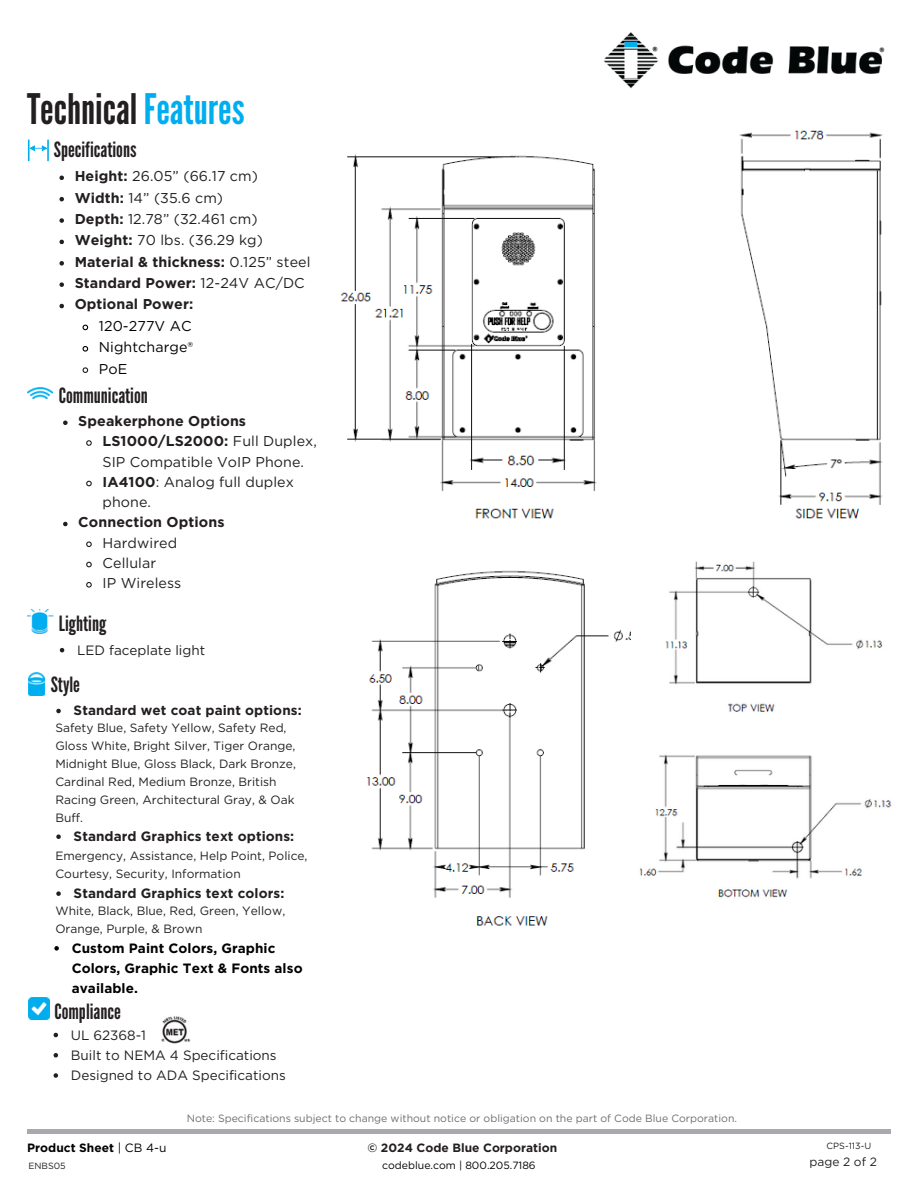
<style>
.page{position:relative;width:918px;height:1188px;background:#fff}
.page>*{position:absolute;margin:0;border:0;box-sizing:border-box;transform-origin:0 0}
.t1{font:42px "League Gothic";color:#231f20}
.t2{font:21px "League Gothic";color:#231f20}
.t3{font:14.25px/20.2px "Gotham";letter-spacing:.005em;color:#231f20}
.t4{font:700 14.25px "Gotham";letter-spacing:.005em;color:#231f20}
.t5{font:14.25px "Gotham";letter-spacing:.005em;color:#000}
.t6{font:700 13.5px "Gotham";letter-spacing:.005em;color:#231f20}
.t7{font:13.5px "Gotham";color:#231f20}
.t8{font:700 13.5px/20.2px "Gotham";letter-spacing:.005em;color:#000}
.t9{font:12px/18px "Gotham";color:#231f20}
.t10{font:700 12px "Gotham";color:#231f20}
.t11{font:700 12px "Gotham";color:#000}
.t12{font:10.5px "Gotham";color:#6d6e70}
.t13{font:10.5px "Gotham";color:#000}
.t14{font:9px "Gotham";color:#231f20}
.s1{color:#00aeef}
.s2{font-weight:700}
.s3{font-weight:400}
</style>
<div class="page">
<img style="left:604px;top:32px;width:281px;height:57px">
<hr style="left:27px;top:1129px;width:864px;height:4px;background:#a7a9ac">
<svg style="left:28px;top:139px;width:21px;height:22px"></svg>
<img style="left:27px;top:610px;width:27px;height:25px">
<img style="left:28px;top:673px;width:16px;height:22px">
<img style="left:28px;top:998px;width:22px;height:21px">
<img style="left:161px;top:1016px;width:29px;height:28px">
<img style="left:27px;top:387px;width:26px;height:12px">
<img style="left:340px;top:130px;width:543px;height:389px">
<div style="left:462px;top:104px;width:84px;height:46px;background:#fff"></div>
<img style="left:366px;top:570px;width:265px;height:356px">
<img style="left:639px;top:754px;width:253px;height:144px">
<img style="left:665px;top:561px;width:218px;height:151px">
<svg style="left:59px;top:176px;width:5px;height:4px"></svg>
<svg style="left:59px;top:197px;width:5px;height:4px"></svg>
<svg style="left:59px;top:218px;width:5px;height:5px"></svg>
<svg style="left:59px;top:240px;width:5px;height:4px"></svg>
<svg style="left:59px;top:261px;width:5px;height:5px"></svg>
<svg style="left:59px;top:282px;width:5px;height:5px"></svg>
<svg style="left:59px;top:304px;width:5px;height:4px"></svg>
<svg style="left:82px;top:324px;width:7px;height:7px"></svg>
<svg style="left:82px;top:346px;width:7px;height:6px"></svg>
<svg style="left:82px;top:367px;width:7px;height:6px"></svg>
<svg style="left:56px;top:834px;width:5px;height:5px"></svg>
<svg style="left:56px;top:709px;width:5px;height:4px"></svg>
<svg style="left:60px;top:648px;width:4px;height:4px"></svg>
<svg style="left:56px;top:891px;width:5px;height:5px"></svg>
<svg style="left:63px;top:421px;width:5px;height:4px"></svg>
<svg style="left:86px;top:440px;width:6px;height:6px"></svg>
<svg style="left:86px;top:480px;width:6px;height:7px"></svg>
<svg style="left:63px;top:522px;width:5px;height:4px"></svg>
<svg style="left:86px;top:541px;width:6px;height:7px"></svg>
<svg style="left:86px;top:561px;width:6px;height:7px"></svg>
<svg style="left:86px;top:582px;width:6px;height:6px"></svg>
<svg style="left:54px;top:1033px;width:4px;height:4px"></svg>
<svg style="left:54px;top:1053px;width:4px;height:5px"></svg>
<svg style="left:54px;top:1073px;width:4px;height:5px"></svg>
<svg style="left:54px;top:946px;width:5px;height:5px"></svg>
<h1 class="t1" style="left:27px;top:84px;width:219px">Technical <span class="s1">Features</span></h1>
<p class="t2" style="left:54px;top:138px;width:84px">Specifications</p>
<p class="t3" style="left:75px;top:166px;width:185px"><span class="s2">Height:</span> 26.05” (66.17 cm)</p>
<p class="t3" style="left:75px;top:187px;width:150px"><span class="s2">Width:</span> 14” (35.6 cm)</p>
<p class="t3" style="left:75px;top:209px;width:184px"><span class="s2">Depth:</span> 12.78” (32.461 cm)</p>
<h2 class="t3" style="left:75px;top:230px;width:190px"><span class="s2">Weight:</span> 70 lbs. (36.29 kg)</h2>
<p class="t4" style="left:75px;top:253px;width:237px">Material &amp; thickness: <span class="s3">0.125” steel</span></p>
<p class="t4" style="left:75px;top:274px;width:232px">Standard Power: <span class="s3">12-24V AC/DC</span></p>
<h2 class="t4" style="left:75px;top:296px;width:120px">Optional Power:</h2>
<p class="t5" style="left:99px;top:317px;width:94px">120-277V AC</p>
<h5 class="t5" style="left:99px;top:338px;width:96px">Nightcharge®</h5>
<p class="t5" style="left:99px;top:360px;width:30px">PoE</p>
<p class="t2" style="left:59px;top:383px;width:91px">Communication</p>
<p class="t4" style="left:78px;top:412px;width:169px">Speakerphone Options</p>
<p class="t3" style="left:103px;top:431px;width:216px"><span class="s2">LS1000/LS2000:</span> Full Duplex,<br>SIP Compatible VoIP Phone.</p>
<p class="t3" style="left:103px;top:472px;width:193px"><span class="s2">IA4100</span>: Analog full duplex phone.</p>
<p class="t4" style="left:78px;top:514px;width:148px">Connection Options</p>
<p class="t3" style="left:103px;top:532px;width:76px">Hardwired</p>
<h6 class="t3" style="left:103px;top:553px;width:55px">Cellular</h6>
<h5 class="t3" style="left:103px;top:573px;width:80px">IP Wireless</h5>
<h5 class="t2" style="left:59px;top:611px;width:49px">Lighting</h5>
<h2 class="t7" style="left:77px;top:642px;width:130px">LED faceplate light</h2>
<h5 class="t2" style="left:51px;top:672px;width:31px">Style</h5>
<p class="t6" style="left:74px;top:703px;width:230px">Standard wet coat paint options:</p>
<p class="t9" style="left:55px;top:719px;width:242px">Safety Blue, Safety Yellow, Safety Red, Gloss White, Bright Silver, Tiger Orange, Midnight Blue, Gloss Black, Dark Bronze, Cardinal Red, Medium Bronze, British Racing Green, Architectural Gray, &amp; Oak Buff.</p>
<p class="t9" style="left:55px;top:847px;width:254px">Emergency, Assistance, Help Point, Police,<br>Courtesy, Security, Information</p>
<p class="t6" style="left:74px;top:885px;width:212px">Standard Graphics text colors:</p>
<p class="t9" style="left:55px;top:902px;width:231px">White, Black, Blue, Red, Green, Yellow,<br>Orange, Purple, &amp; Brown</p>
<p class="t6" style="left:74px;top:828px;width:222px">Standard Graphics text options:</p>
<h5 class="t8" style="left:72px;top:938px;width:232px">Custom Paint Colors, Graphic<br>Colors, Graphic Text &amp; Fonts also available.</h5>
<p class="t2" style="left:55px;top:1000px;width:68px">Compliance</p>
<h4 class="t7" style="left:71px;top:1027px;width:77px">UL 62368-1</h4>
<h6 class="t7" style="left:71px;top:1047px;width:207px">Built to NEMA 4 Specifications</h6>
<p class="t7" style="left:71px;top:1067px;width:216px">Designed to ADA Specifications</p>
<p class="t11" style="left:27px;top:1140px;width:141px">Product Sheet <span class="s3">| CB 4-u</span></p>
<p class="t14" style="left:28px;top:1160px;width:39px">ENBS05</p>
<p class="t12" style="left:187px;top:1112px;width:552px">Note: Specifications subject to change without notice or obligation on the part of Code Blue Corporation.</p>
<h2 class="t10" style="left:367px;top:1141px;width:191px">© 2024 Code Blue Corporation</h2>
<p class="t13" style="left:382px;top:1159px;width:155px">codeblue.com | 800.205.7186</p>
<p class="t14" style="left:827px;top:1141px;width:46px">CPS-113-U</p>
<p class="t9" style="left:810px;top:1152px;width:69px">page 2 of 2</p>
</div>
